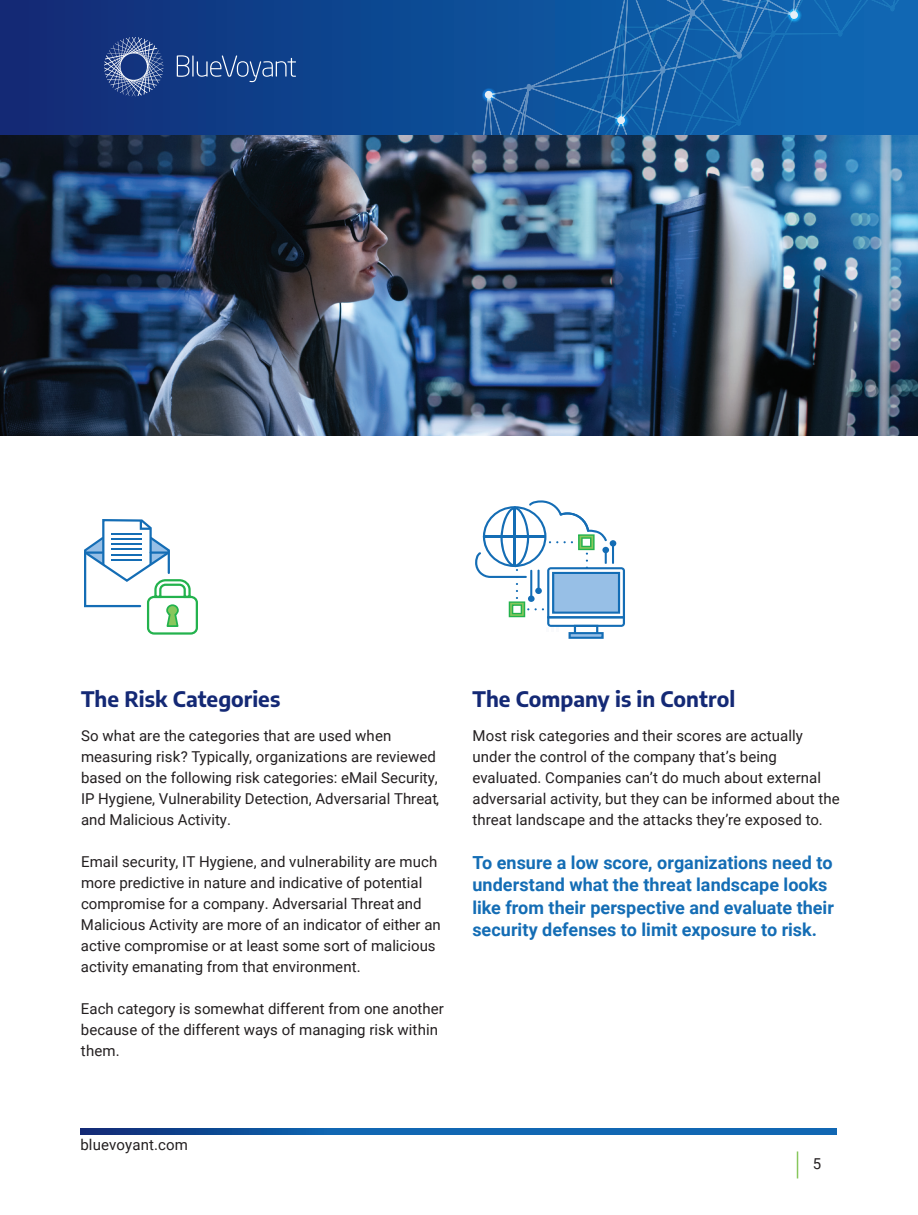
<style>
.page{position:relative;width:918px;height:1215px;background:#fff}
.page>*{position:absolute;margin:0;border:0;box-sizing:border-box;transform-origin:0 0}
.t1{font:700 21px "Encode Sans";color:#142975}
.t2{font:700 18px/22.5px "Roboto";color:#146db5}
.t3{font:15px/21px "Roboto";color:#231f20}
.s1{font-style:inherit}
</style>
<div class="page">
<svg style="left:0;top:0;width:918px;height:135px;background:#103984"></svg>
<svg style="left:177px;top:55px;width:12px;height:22px"></svg>
<hr style="left:192px;top:56px;width:2px;height:21px;background:#fff">
<svg style="left:197px;top:56px;width:99px;height:26px;background:#315998"></svg>
<svg style="left:104px;top:37px;width:59px;height:59px;background:#425d98"></svg>
<svg style="left:355px;top:0;width:546px;height:135px;background:#115ba4"></svg>
<svg style="left:786px;top:7px;width:16px;height:16px"></svg>
<svg style="left:788px;top:9px;width:12px;height:12px"></svg>
<svg style="left:790px;top:11px;width:8px;height:8px"></svg>
<svg style="left:613px;top:112px;width:16px;height:16px"></svg>
<svg style="left:615px;top:114px;width:12px;height:12px"></svg>
<svg style="left:617px;top:116px;width:8px;height:8px"></svg>
<svg style="left:481px;top:87px;width:16px;height:16px"></svg>
<svg style="left:483px;top:89px;width:12px;height:12px"></svg>
<svg style="left:485px;top:91px;width:8px;height:8px"></svg>
<svg style="left:80px;top:1128px;width:756px;height:6px;background:#105ca7"></svg>
<svg style="left:797px;top:1151px;width:1px;height:27px"></svg>
<svg style="left:475px;top:500px;width:150px;height:139px"></svg>
<svg style="left:84px;top:519px;width:114px;height:116px"></svg>
<img style="left:0;top:135px;width:918px;height:300px">
<h1 class="t1" style="left:81px;top:683px;width:201px">The Risk Categories</h1>
<p class="t3" style="left:81px;top:725px;width:360px">So what are the categories that are used when measuring risk? Typically, organizations are reviewed based on the following risk categories: eMail Security, IP Hygiene, Vulnerability Detection, Adversar<span class="s1">ial Threat</span>, and Malicious Activity.</p>
<p class="t3" style="left:81px;top:851px;width:361px">Email security, IT Hygiene, and vulnerability are much more predictive in nature and indicative of potential compromise for a company. Adversar<span class="s1">ial Threat</span> and Malicious Activity are more of an indicator of either an active compromise or at least some sort of malicious activity emanating from that environment.</p>
<p class="t3" style="left:81px;top:998px;width:364px">Each category is somewhat different from one another because of the different ways of managing risk within them.</p>
<h1 class="t1" style="left:472px;top:683px;width:264px">The Company is in Control</h1>
<p class="t3" style="left:472px;top:725px;width:369px">Most risk categories and their scores are actually under the control of the company that’s being evaluated. Companies can’t do much about external adversarial activity, but they can be informed about the threat landscape and the attacks they’re exposed to.</p>
<p class="t2" style="left:472px;top:850px;width:363px">To ensure a low score, organizations need to understand what the threat landscape looks like from their perspective and evaluate their security defenses to limit exposure to risk.</p>
<p class="t3" style="left:80px;top:1133px;width:109px">bluevoyant.com</p>
<p class="t3" style="left:813px;top:1153px;width:10px">5</p>
</div>
